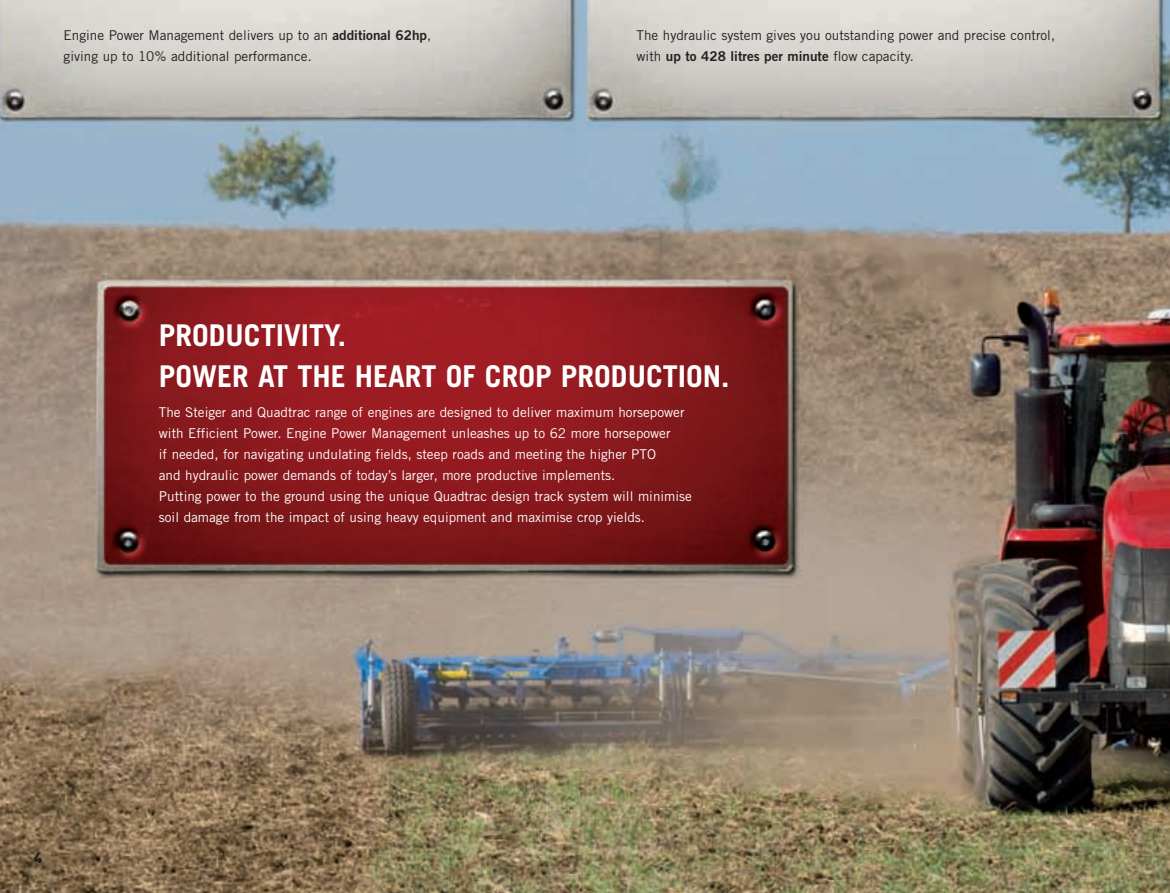
<style>
.page{position:relative;width:1170px;height:893px;background:#fff}
.page>*{position:absolute;margin:0;border:0;box-sizing:border-box;transform-origin:0 0}
.t1{font:700 30px/41.5px "Trade Gothic";color:#fff}
.t2{font:900 15px "DIN";color:#231f20}
.t3{font:13.5px/21px "Trade Gothic";color:#fff}
.t4{font:13.5px/21px "Trade Gothic";color:#231f20}
.t5{font:13.5px "Trade Gothic Bold Two";color:#231f20}
.s1{font-family:"Trade Gothic Bold Two"}
.s2{font-family:"Trade Gothic"}
</style>
<div class="page">
<img style="left:0;top:0;width:1169px;height:893px">
<p class="t4" style="left:64px;top:26px;width:369px">Engine Power Management delivers up to an <span class="s1">additional 62hp</span>, giving up to 10% additional performance.</p>
<p class="t4" style="left:636px;top:26px;width:420px">The hydraulic system gives you outstanding power and precise control,</p>
<p class="t5" style="left:636px;top:52px;width:279px"><span class="s2">with</span> up to 428 litres per minute <span class="s2">flow capacity.</span></p>
<h1 class="t1" style="left:159px;top:317px;width:572px">PRODUCTIVITY.<br>POWER AT THE HEART OF CROP PRODUCTION.</h1>
<p class="t3" style="left:159px;top:403px;width:534px">The Steiger and Quadtrac range of engines are designed to deliver maximum horsepower with Efficient Power. Engine Power Management unleashes up to 62 more horsepower<br>if needed, for navigating undulating fields, steep roads and meeting the higher PTO<br>and hydraulic power demands of today’s larger, more productive implements.<br>Putting power to the ground using the unique Quadtrac design track system will minimise soil damage from the impact of using heavy equipment and maximise crop yields.</p>
<p class="t2" style="left:34px;top:853px;width:10px">4</p>
</div>
